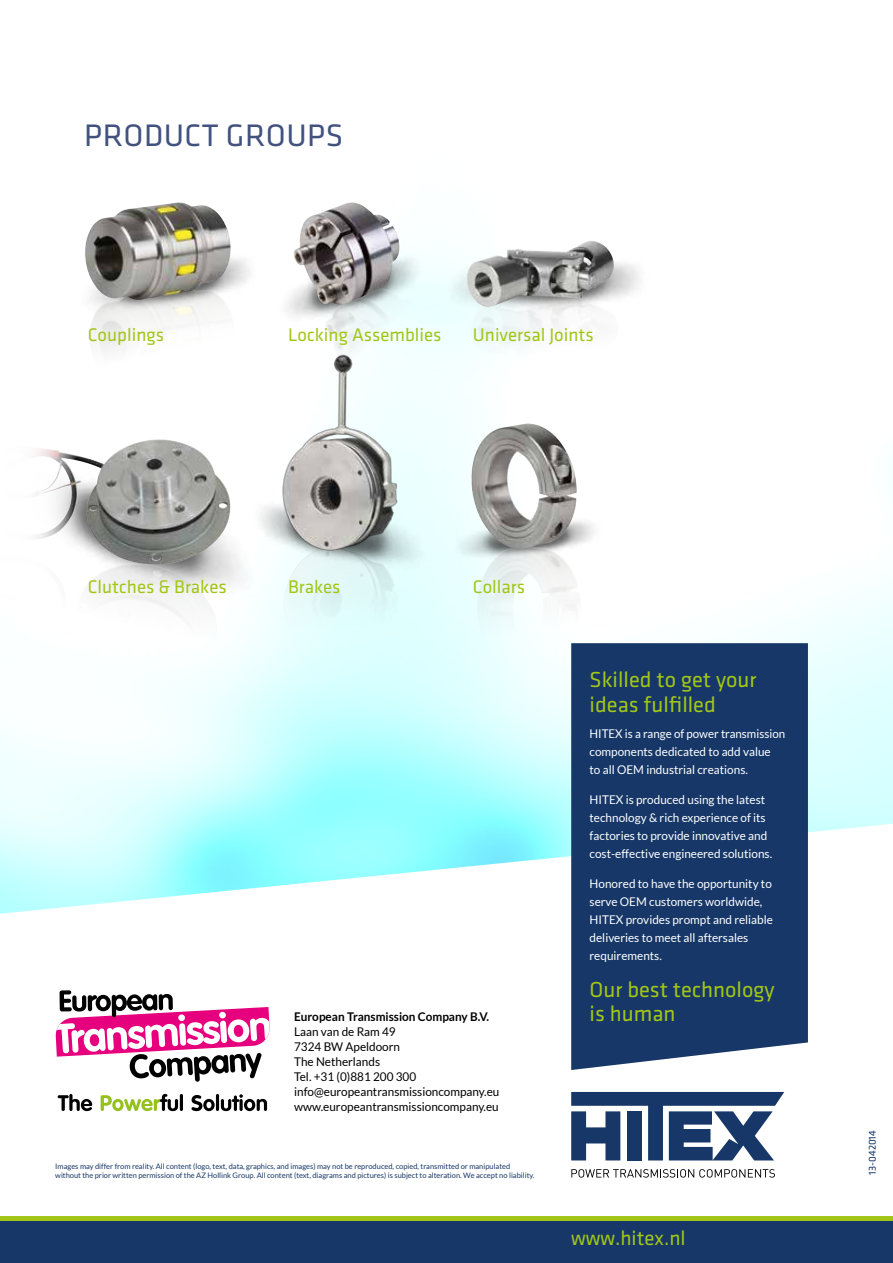
<style>
.page{position:relative;width:893px;height:1263px;background:#fff}
.page>*{position:absolute;margin:0;border:0;box-sizing:border-box;transform-origin:0 0}
.t1{font:32.25px "Klavika";letter-spacing:.015em;color:#42527f}
.t2{font:22.5px/24.6px "Klavika";color:#a2c617}
.t3{font:21px "Klavika";color:#a2c617}
.t4{font:18.9px "Klavika";color:#a2c617}
.t5{font:12px/18px "Lato";color:#fff}
.t6{font:12px/15px "Lato";color:#000}
.t7{font:12px/18px "Lato";color:#fff;scale:.96 1}
.t8{font:700 12px "Lato";color:#000}
.t9{font:10.5px "Klavika";color:#163767}
.t10{font:7.5px/9px "Lato";color:#163767}
</style>
<div class="page">
<div style="left:0;top:1220px;width:893px;height:43px;background:#163767"></div>
<hr style="left:0;top:1216px;width:893px;height:4px;background:#a2c617">
<svg style="left:571px;top:1092px;width:213px;height:68px"></svg>
<svg style="left:571px;top:1169px;width:204px;height:8px"></svg>
<img style="left:324px;top:289px;width:107px;height:105px">
<img style="left:293px;top:202px;width:107px;height:103px">
<img style="left:471px;top:297px;width:148px;height:61px">
<img style="left:467px;top:241px;width:147px;height:66px">
<img style="left:89px;top:287px;width:146px;height:75px">
<img style="left:85px;top:202px;width:146px;height:98px">
<img style="left:78px;top:439px;width:152px;height:126px">
<img style="left:239px;top:458px;width:199px;height:159px">
<img style="left:267px;top:534px;width:144px;height:217px">
<img style="left:266px;top:346px;width:144px;height:217px">
<img style="left:476px;top:547px;width:106px;height:123px">
<img style="left:471px;top:423px;width:106px;height:126px">
<div style="left:571px;top:643px;width:237px;height:427px;background:#163767"></div>
<img style="left:0;top:447px;width:78px;height:467px">
<svg style="left:55px;top:990px;width:215px;height:92px"></svg>
<svg style="left:58px;top:1094px;width:34px;height:17px"></svg>
<svg style="left:101px;top:1094px;width:77px;height:17px"></svg>
<hr style="left:180px;top:1094px;width:3px;height:17px;background:#000;border-radius:2px">
<svg style="left:191px;top:1095px;width:24px;height:16px"></svg>
<hr style="left:216px;top:1094px;width:3px;height:17px;background:#000;border-radius:2px">
<svg style="left:221px;top:1094px;width:46px;height:17px"></svg>
<h1 class="t1" style="left:84px;top:118px;width:260px">PRODUCT GROUPS</h1>
<h3 class="t4" style="left:88px;top:325px;width:78px">Couplings</h3>
<h3 class="t4" style="left:288px;top:325px;width:155px">Locking Assemblies</h3>
<h3 class="t4" style="left:473px;top:325px;width:122px">Universal Joints</h3>
<h3 class="t4" style="left:88px;top:577px;width:140px">Clutches &amp; Brakes</h3>
<h3 class="t4" style="left:288px;top:577px;width:54px">Brakes</h3>
<h3 class="t4" style="left:473px;top:577px;width:54px">Collars</h3>
<h3 class="t8" style="left:294px;top:1010px;width:197px">European Transmission Company B.V.</h3>
<h3 class="t6" style="left:294px;top:1024px;width:207px">Laan van de Ram 49<br>7324 BW Apeldoorn<br>The Netherlands<br>Tel. +31 (0)881 200 300 info@europeantransmissioncompany.eu www.europeantransmissioncompany.eu</h3>
<p class="t10" style="left:55px;top:1162px;width:481px">Images may differ from reality. All content (logo, text, data, graphics, and images) may not be reproduced, copied, transmitted or manipulated without the prior written permission of the AZ Hollink Group. All content (text, diagrams and pictures) is subject to alteration. We accept no liability.</p>
<h2 class="t2" style="left:590px;top:668px;width:168px">Skilled to get your ideas fulfilled</h2>
<h3 class="t7" style="left:590px;top:724px;width:205px">HITEX is a range of power transmission components dedicated to add value<br>to all OEM industrial creations.</h3>
<h3 class="t5" style="left:590px;top:790px;width:184px">HITEX is produced using the latest technology &amp; rich experience of its factories to provide innovative and cost-effective engineered solutions.</h3>
<h3 class="t5" style="left:590px;top:874px;width:185px">Honored to have the opportunity to serve OEM customers worldwide,<br>HITEX provides prompt and reliable deliveries to meet all aftersales requirements.</h3>
<h2 class="t2" style="left:590px;top:977px;width:186px">Our best technology is human</h2>
<h3 class="t3" style="left:571px;top:1227px;width:116px">www.hitex.nl</h3>
<h3 class="t9" style="left:867px;top:1174px;width:46px;rotate:-90deg">13-042014</h3>
</div>
